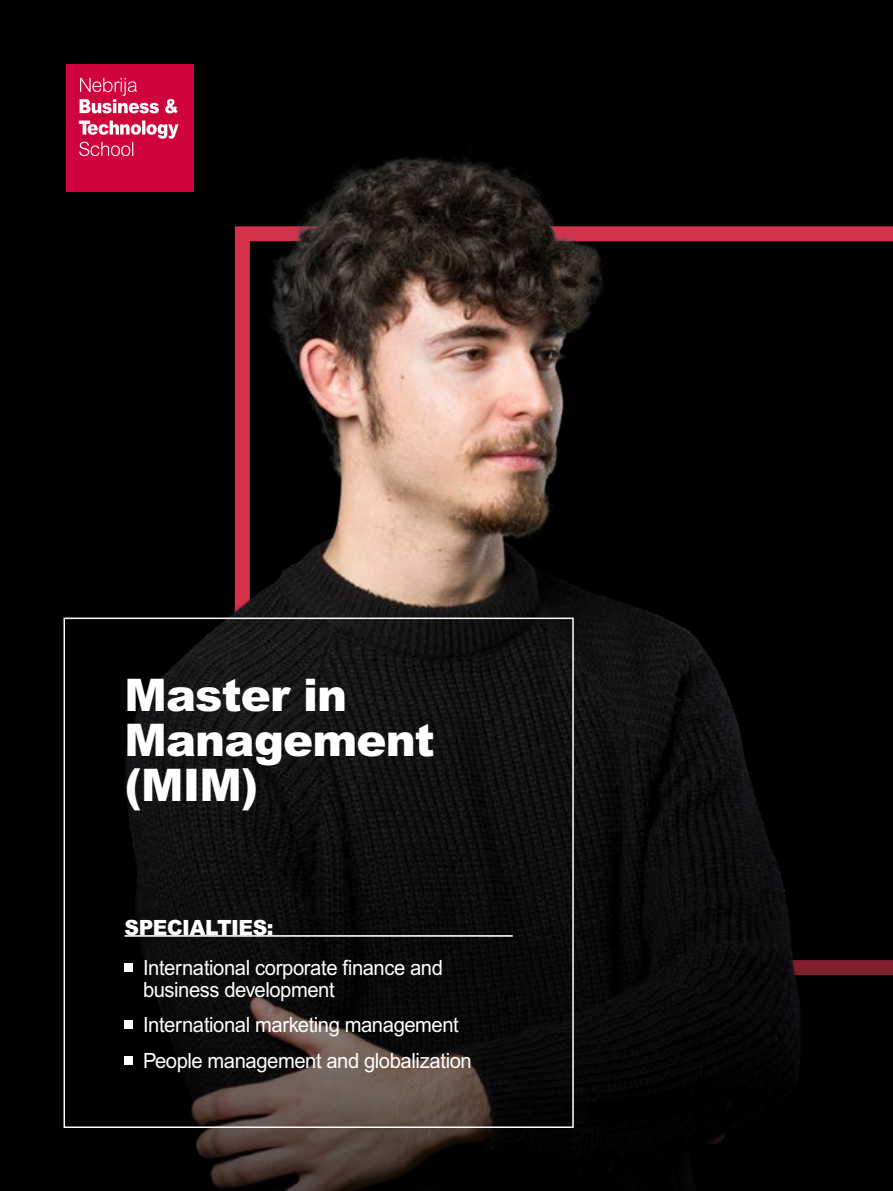
<style>
.page{position:relative;width:893px;height:1191px;background:#000}
.page>*{position:absolute;margin:0;border:0;box-sizing:border-box;transform-origin:0 0}
.t1{font:900 45px/45px "Arial MT Pro";letter-spacing:-.02em;color:#fff}
.t2{font:21px/22.5px "Arial MT Pro";letter-spacing:-.02em;color:#fff;scale:.96 1}
.t3{font:900 21px "Arial MT Pro";letter-spacing:-.02em;color:#fff;scale:.96 1}
</style>
<div class="page">
<img style="left:66px;top:143px;width:787px;height:515px">
<svg style="left:63px;top:658px;width:830px;height:533px;fill:#0a0a0b"></svg>
<div style="left:66px;top:64px;width:127px;height:127px;background:#d0043c"></div>
<svg style="left:79px;top:121px;width:100px;height:35px"></svg>
<svg style="left:80px;top:78px;width:98px;height:35px"></svg>
<div style="left:64px;top:617px;width:510px;height:511px;border:2px solid #fff"></div>
<hr style="left:125px;top:935px;width:388px;height:1px;background:#fff">
<div style="left:125px;top:963px;width:8px;height:8px;background:#fff"></div>
<div style="left:125px;top:1020px;width:8px;height:9px;background:#fff"></div>
<div style="left:125px;top:1056px;width:8px;height:8px;background:#fff"></div>
<h1 class="t1" style="left:125px;top:673px;width:312px">Master in<br>Management (MIM)</h1>
<p class="t3" style="left:125px;top:914px;width:157px">SPECIALTIES:</p>
<p class="t2" style="left:143px;top:957px;width:314px">International corporate finance and business development</p>
<p class="t2" style="left:143px;top:1008px;width:344px;line-height:35.2px">International marketing management<br>People management and globalization</p>
</div>
